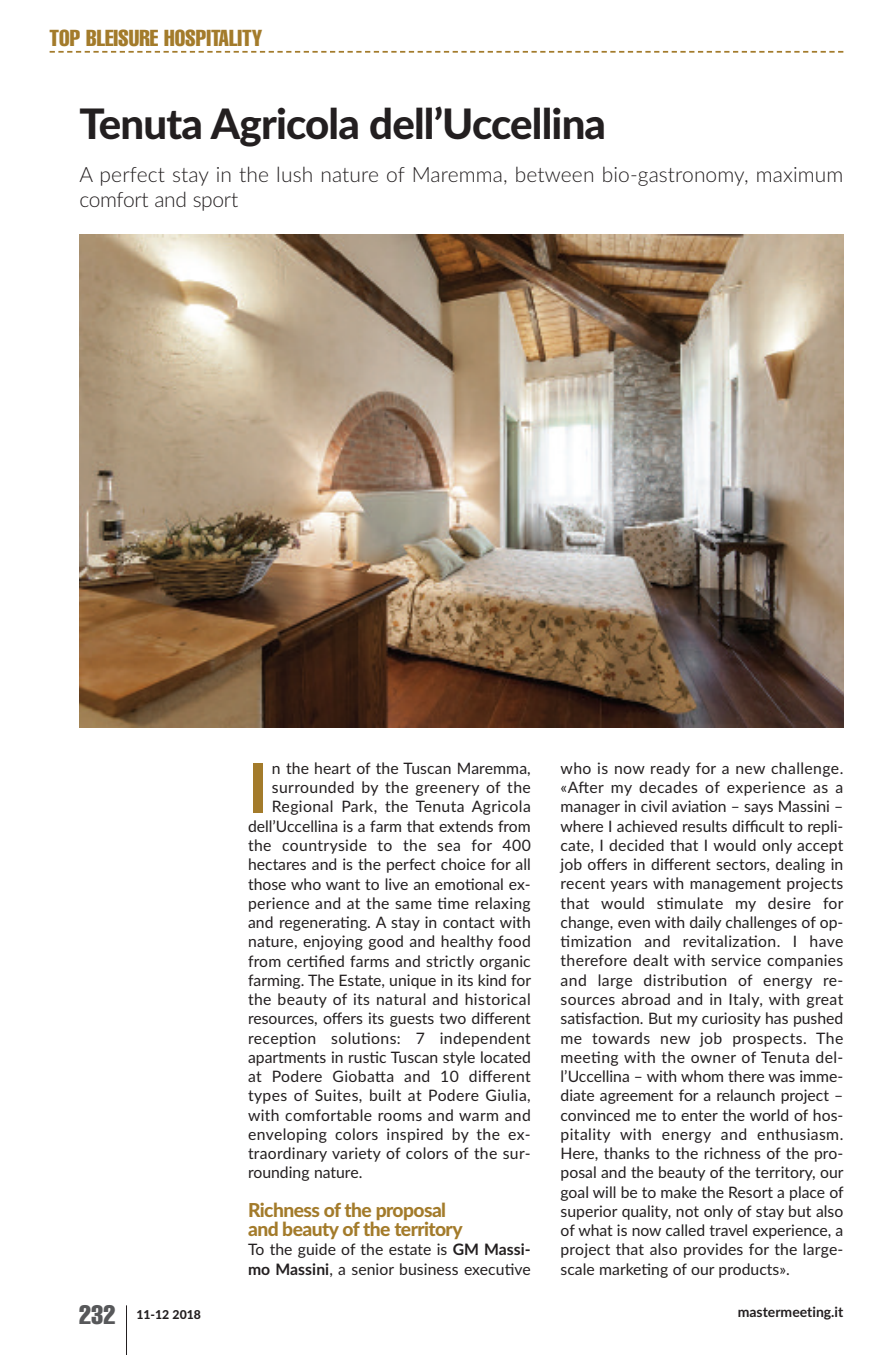
<style>
.page{position:relative;width:893px;height:1355px;background:#fff}
.page>*{position:absolute;margin:0;border:0;box-sizing:border-box;transform-origin:0 0}
.t1{font:700 68.77px "Lato";color:#a37b2b}
.t2{font:800 42px "Lato";letter-spacing:-.02em;color:#231f20}
.t3{font:extra-condensed 26.25px "Helvetica";color:#57585a}
.t4{font:extra-condensed 22.75px "Helvetica";color:#a37b2b}
.t5{font:300 21px/24.5px "Lato";letter-spacing:.005em;color:#231f20}
.t6{font:800 19.25px/19.2px "Lato";letter-spacing:-.03em;color:#a37b2b}
.t7{font:15.75px/19.2px "Lato";letter-spacing:.01em;color:#231f20}
.t8{font:700 14px "Lato";color:#231f20}
.t9{font:800 12.25px "Lato";color:#231f20}
.s1{font-weight:700}
</style>
<div class="page">
<hr style="left:126px;top:1305px;width:1px;height:49px;background:#231f20">
<svg style="left:50px;top:51px;width:793px;height:2px"></svg>
<img style="left:79px;top:234px;width:764px;height:493px">
<h3 class="t4" style="left:50px;top:30px;width:214px">TOP BLEISURE HOSPITALITY</h3>
<h2 class="t2" style="left:79px;top:99px;width:528px">Tenuta Agricola dell’Uccellina</h2>
<h3 class="t5" style="left:79px;top:163px;width:765px">A perfect stay in the lush nature of Maremma, between bio-gastronomy, maximum comfort and sport</h3>
<h3 class="t3" style="left:79px;top:1305px;width:38px">232</h3>
<h1 class="t1" style="left:248px;top:748px;width:22px">I</h1>
<p class="t7" style="left:272px;top:758px;width:260px">n the heart of the Tuscan Maremma,</p>
<p class="t7" style="left:272px;top:778px;width:260px">surrounded by the greenery of the</p>
<p class="t7" style="left:272px;top:797px;width:260px">Regional Park, the Tenuta Agricola</p>
<p class="t7" style="left:248px;top:816px;width:284px">dell’Uccellina is a farm that extends from</p>
<p class="t7" style="left:248px;top:835px;width:284px">the countryside to the sea for 400</p>
<p class="t7" style="left:248px;top:855px;width:284px">hectares and is the perfect choice for all</p>
<p class="t7" style="left:248px;top:874px;width:284px">those who want to live an emotional ex-</p>
<p class="t7" style="left:248px;top:893px;width:284px">perience and at the same time relaxing</p>
<p class="t7" style="left:248px;top:912px;width:284px">and regenerating. A stay in contact with</p>
<p class="t7" style="left:248px;top:932px;width:284px">nature, enjoying good and healthy food</p>
<p class="t7" style="left:248px;top:951px;width:284px">from certified farms and strictly organic</p>
<p class="t7" style="left:248px;top:970px;width:285px">farming. The Estate, unique in its kind for</p>
<p class="t7" style="left:248px;top:989px;width:284px">the beauty of its natural and historical</p>
<p class="t7" style="left:248px;top:1009px;width:284px">resources, offers its guests two different</p>
<p class="t7" style="left:248px;top:1028px;width:284px">reception solutions: 7 independent</p>
<p class="t7" style="left:248px;top:1047px;width:284px">apartments in rustic Tuscan style located</p>
<p class="t7" style="left:248px;top:1066px;width:284px">at Podere Giobatta and 10 different</p>
<p class="t7" style="left:248px;top:1086px;width:284px">types of Suites, built at Podere Giulia,</p>
<p class="t7" style="left:248px;top:1105px;width:284px">with comfortable rooms and warm and</p>
<p class="t7" style="left:248px;top:1124px;width:284px">enveloping colors inspired by the ex-</p>
<p class="t7" style="left:248px;top:1143px;width:284px">traordinary variety of colors of the sur-</p>
<p class="t7" style="left:248px;top:1163px;width:116px">rounding nature.</p>
<p class="t6" style="left:248px;top:1200px;width:216px">Richness of the proposal and beauty of the territory</p>
<p class="t7" style="left:248px;top:1240px;width:284px">To the guide of the estate is <span class="s1">GM Massi&shy;mo Massini</span>, a senior business executive</p>
<p class="t7" style="left:561px;top:758px;width:285px;text-align:justify">who is now ready for a new challenge. «After my decades of experience as a manager in civil aviation – says Massini – where I achieved results difficult to repli&shy;cate, I decided that I would only accept job offers in different sectors, dealing in recent years with management projects that would stimulate my desire for change, even with daily challenges of op&shy;timization and revitalization. I have therefore dealt with service companies and large distribution of energy re&shy;sources abroad and in Italy, with great satisfaction. But my curiosity has pushed me towards new job prospects. The meeting with the owner of Tenuta del&shy;l’Uccellina – with whom there was imme&shy;diate agreement for a relaunch project – convinced me to enter the world of hos&shy;pitality with energy and enthusiasm.<br>Here, thanks to the richness of the pro&shy;posal and the beauty of the territory, our goal will be to make the Resort a place of superior quality, not only of stay but also of what is now called travel experience, a project that also provides for the large&shy;scale marketing of our products».</p>
<p class="t9" style="left:136px;top:1307px;width:66px">11-12 2018</p>
<p class="t8" style="left:738px;top:1303px;width:107px">mastermeeting.it</p>
</div>
